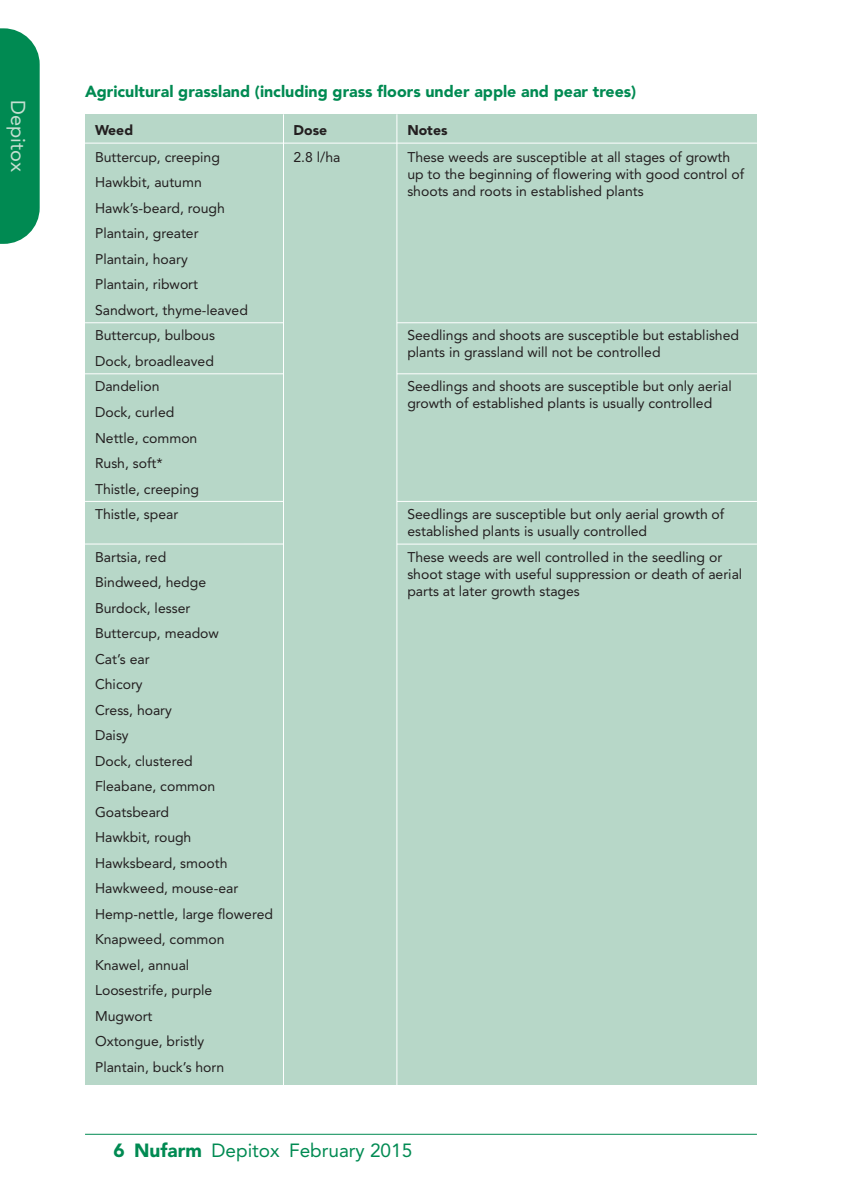
<style>
.page{position:relative;width:842px;height:1191px;background:#fff}
.page>*{position:absolute;margin:0;border:0;box-sizing:border-box;transform-origin:0 0}
.t1{font:20px "Avenir";color:#c5dfd1}
.t2{font:19px "Avenir";color:#008a52}
.t3{font:900 16px "Avenir";color:#008a52}
.t4{font:14px/25.4px "Avenir";color:#231f20}
.t5{font:900 14px "Avenir";color:#231f20}
.s1{font-weight:900}
</style>
<div class="page">
<svg style="left:0;top:28px;width:40px;height:216px;background:#10915d"></svg>
<hr style="left:85px;top:1133px;width:672px;height:1px;background:#008a52">
<div style="left:85px;top:114px;width:199px;height:971px;background:#b7d7c8"></div>
<div style="left:284px;top:114px;width:113px;height:971px;background:#b7d7c8"></div>
<div style="left:397px;top:114px;width:360px;height:971px;background:#b7d7c8"></div>
<hr style="left:283px;top:114px;width:1px;height:971px;background:#fff">
<hr style="left:397px;top:114px;width:1px;height:971px;background:#fff">
<hr style="left:85px;top:143px;width:672px;height:1px;background:#fff">
<hr style="left:85px;top:543px;width:198px;height:1px;background:#fff">
<hr style="left:397px;top:544px;width:360px;height:1px;background:#fff">
<hr style="left:397px;top:322px;width:360px;height:1px;background:#fff">
<hr style="left:85px;top:322px;width:198px;height:1px;background:#fff">
<hr style="left:397px;top:373px;width:360px;height:1px;background:#fff">
<hr style="left:85px;top:373px;width:198px;height:1px;background:#fff">
<hr style="left:397px;top:501px;width:360px;height:1px;background:#fff">
<hr style="left:85px;top:501px;width:198px;height:1px;background:#fff">
<h1 class="t1" style="left:26px;top:100px;width:73px;rotate:90deg">Depitox</h1>
<p class="t3" style="left:85px;top:85px;width:553px">Agricultural grassland (including grass floors under apple and pear trees)</p>
<p class="t5" style="left:95px;top:124px;width:40px">Weed</p>
<p class="t4" style="left:95px;top:145px;width:154px">Buttercup, creeping<br>Hawkbit, autumn<br>Hawk’s-beard, rough<br>Plantain, greater<br>Plantain, hoary<br>Plantain, ribwort<br>Sandwort, thyme-leaved<br>Buttercup, bulbous<br>Dock, broadleaved<br>Dandelion<br>Dock, curled<br>Nettle, common<br>Rush, soft*<br>Thistle, creeping<br>Thistle, spear</p>
<p class="t4" style="left:95px;top:545px;width:179px">Bartsia, red<br>Bindweed, hedge<br>Burdock, lesser<br>Buttercup, meadow<br>Cat’s ear<br>Chicory<br>Cress, hoary<br>Daisy<br>Dock, clustered<br>Fleabane, common<br>Goatsbeard<br>Hawkbit, rough<br>Hawksbeard, smooth<br>Hawkweed, mouse-ear<br>Hemp-nettle, large flowered<br>Knapweed, common<br>Knawel, annual<br>Loosestrife, purple<br>Mugwort<br>Oxtongue, bristly<br>Plantain, buck’s horn</p>
<p class="t5" style="left:294px;top:124px;width:35px">Dose</p>
<p class="t4" style="left:294px;top:145px;width:48px">2.8 l/ha</p>
<p class="t5" style="left:407px;top:124px;width:42px">Notes</p>
<p class="t4" style="left:407px;top:150px;width:338px;line-height:17px">These weeds are susceptible at all stages of growth up to the beginning of flowering with good control of shoots and roots in established plants</p>
<p class="t4" style="left:407px;top:328px;width:333px;line-height:17px">Seedlings and shoots are susceptible but established plants in grassland will not be controlled</p>
<p class="t4" style="left:407px;top:379px;width:326px;line-height:17px">Seedlings and shoots are susceptible but only aerial growth of established plants is usually controlled</p>
<p class="t4" style="left:407px;top:507px;width:318px;line-height:17px">Seedlings are susceptible but only aerial growth of established plants is usually controlled</p>
<p class="t4" style="left:407px;top:549px;width:336px;line-height:17px">These weeds are well controlled in the seedling or shoot stage with useful suppression or death of aerial parts at later growth stages</p>
<h2 class="t2" style="left:113px;top:1142px;width:300px"><span class="s1">6 Nufarm</span> Depitox February 2015</h2>
</div>
